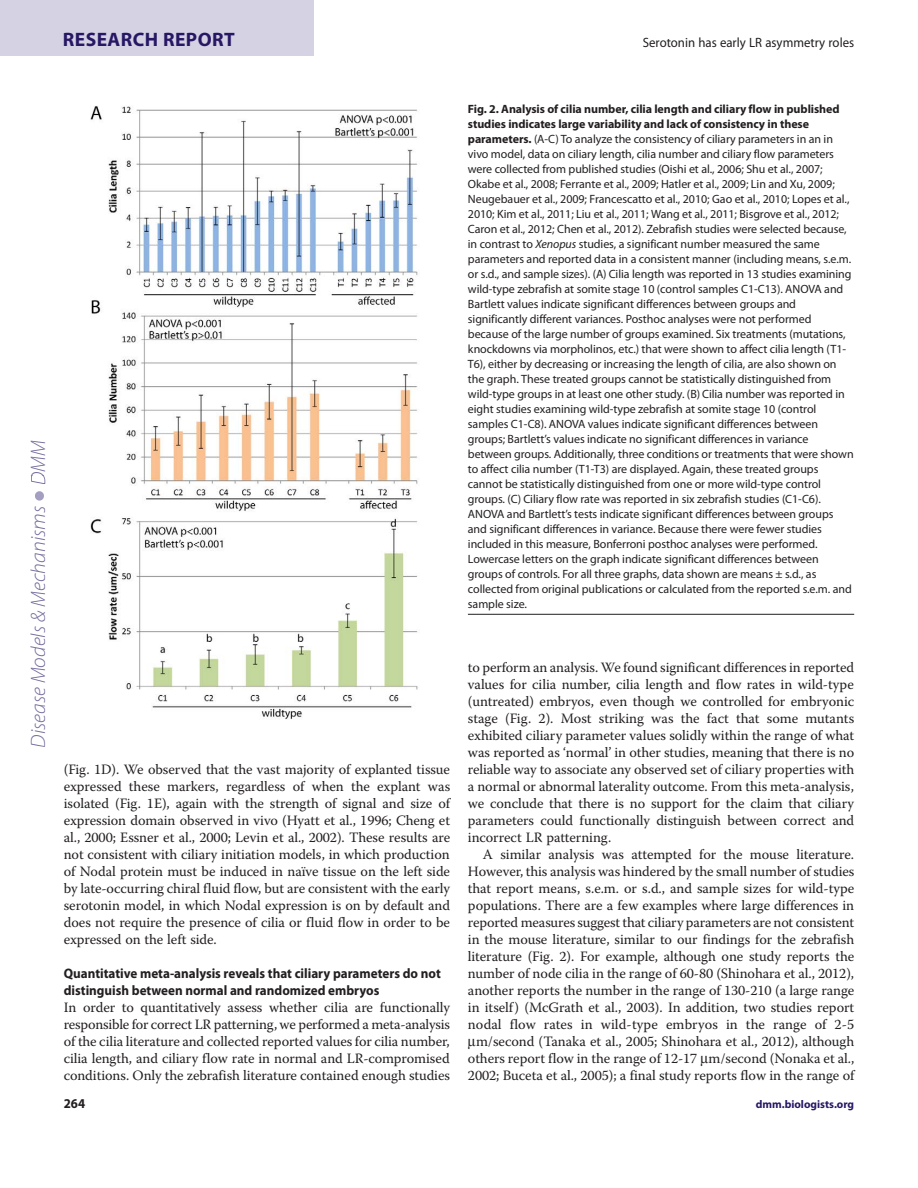
<style>
.page{position:relative;width:918px;height:1188px;background:#fff}
.page>*{position:absolute;margin:0;border:0;box-sizing:border-box;transform-origin:0 0}
.t1{font:italic 300 21px "Myriad Pro";color:#73699b}
.t2{font:700 19.5px "Myriad Pro";letter-spacing:.02em;color:#281864}
.t3{font:14.25px/17px "Warnock Pro";letter-spacing:-.005em;color:#231f20;text-align:justify}
.t4{font:700 13.8px/17px "Myriad Pro";color:#231f20;scale:.95 1}
.t5{font:13.5px "Myriad Pro";color:#231f20;scale:.95 1}
.t6{font:700 13.5px "Myriad";color:#231f20;scale:.95 1}
.t7{font:12px/15px "Myriad Pro";letter-spacing:-.005em;color:#231f20}
.t8{font:700 11.25px "Myriad Pro";color:#281864}
.s1{font-weight:700}
.s2{font-style:italic}
</style>
<div class="page">
<div style="left:0;top:0;width:313px;height:55px;background:#d5d2e4"></div>
<img style="left:90px;top:106px;width:328px;height:614px">
<hr style="left:468px;top:614px;width:386px;height:1px;background:#231f20">
<svg style="left:31px;top:476px;width:14px;height:8px"></svg>
<div style="left:35px;top:491px;width:9px;height:10px;background:#a49ec1;border-radius:4px"></div>
<h2 class="t2" style="left:63px;top:32px;width:173px">RESEARCH REPORT</h2>
<p class="t5" style="left:643px;top:37px;width:224px">Serotonin has early LR asymmetry roles</p>
<h1 class="t1" style="left:26px;top:748px;width:309px;rotate:-90deg">Disease Models &amp; Mechanisms DMM</h1>
<p class="t7" style="left:468px;top:103px;width:387px"><span class="s1">Fig. 2. Analysis of cilia number, cilia length and ciliary flow in published studies indicates large variability and lack of consistency in these parameters.</span> (A-C) To analyze the consistency of ciliary parameters in an in vivo model, data on ciliary length, cilia number and ciliary flow parameters were collected from published studies (Oishi et al., 2006; Shu et al., 2007; Okabe et al., 2008; Ferrante et al., 2009; Hatler et al., 2009; Lin and Xu, 2009; Neugebauer et al., 2009; Francescatto et al., 2010; Gao et al., 2010; Lopes et al., 2010; Kim et al., 2011; Liu et al., 2011; Wang et al., 2011; Bisgrove et al., 2012; Caron et al., 2012; Chen et al., 2012). Zebrafish studies were selected because, in contrast to <span class="s2">Xenopus</span> studies, a significant number measured the same parameters and reported data in a consistent manner (including means, s.e.m. or s.d., and sample sizes). (A) Cilia length was reported in 13 studies examining wild-type zebrafish at somite stage 10 (control samples C1-C13). ANOVA and Bartlett values indicate significant differences between groups and significantly different variances. Posthoc analyses were not performed because of the large number of groups examined. Six treatments (mutations, knockdowns via morpholinos, etc.) that were shown to affect cilia length (T1- T6), either by decreasing or increasing the length of cilia, are also shown on the graph. These treated groups cannot be statistically distinguished from wild-type groups in at least one other study. (B) Cilia number was reported in eight studies examining wild-type zebrafish at somite stage 10 (control samples C1-C8). ANOVA values indicate significant differences between groups; Bartlett’s values indicate no significant differences in variance between groups. Additionally, three conditions or treatments that were shown to affect cilia number (T1-T3) are displayed. Again, these treated groups cannot be statistically distinguished from one or more wild-type control groups. (C) Ciliary flow rate was reported in six zebrafish studies (C1-C6).<br>ANOVA and Bartlett’s tests indicate significant differences between groups and significant differences in variance. Because there were fewer studies included in this measure, Bonferroni posthoc analyses were performed.<br>Lowercase letters on the graph indicate significant differences between groups of controls. For all three graphs, data shown are means ± s.d., as collected from original publications or calculated from the reported s.e.m. and sample size.</p>
<p class="t3" style="left:64px;top:762px;width:388px">(Fig. 1D). We observed that the vast majority of explanted tissue expressed these markers, regardless of when the explant was isolated (Fig. 1E), again with the strength of signal and size of expression domain observed in vivo (Hyatt et al., 1996; Cheng et al., 2000; Essner et al., 2000; Levin et al., 2002). These results are not consistent with ciliary initiation models, in which production of Nodal protein must be induced in naïve tissue on the left side by late-occurring chiral fluid flow, but are consistent with the early serotonin model, in which Nodal expression is on by default and does not require the presence of cilia or fluid flow in order to be expressed on the left side.</p>
<p class="t4" style="left:64px;top:966px;width:398px">Quantitative meta-analysis reveals that ciliary parameters do not distinguish between normal and randomized embryos</p>
<p class="t3" style="left:64px;top:1000px;width:388px">In order to quantitatively assess whether cilia are functionally responsible for correct LR patterning, we performed a meta-analysis of the cilia literature and collected reported values for cilia number, cilia length, and ciliary flow rate in normal and LR-compromised conditions. Only the zebrafish literature contained enough studies</p>
<p class="t3" style="left:468px;top:660px;width:388px">to perform an analysis. We found significant differences in reported values for cilia number, cilia length and flow rates in wild-type (untreated) embryos, even though we controlled for embryonic stage (Fig. 2). Most striking was the fact that some mutants exhibited ciliary parameter values solidly within the range of what was reported as ‘normal’ in other studies, meaning that there is no reliable way to associate any observed set of ciliary properties with a normal or abnormal laterality outcome. From this meta-analysis, we conclude that there is no support for the claim that ciliary parameters could functionally distinguish between correct and incorrect LR patterning.</p>
<p class="t3" style="left:468px;top:847px;width:388px;text-align:right">A similar analysis was attempted for the mouse literature.<br>However, this analysis was hindered by the small number of studies that report means, s.e.m. or s.d., and sample sizes for wild-type populations. There are a few examples where large differences in reported measures suggest that ciliary parameters are not consistent in the mouse literature, similar to our findings for the zebrafish literature (Fig. 2). For example, although one study reports the number of node cilia in the range of 60-80 (Shinohara et al., 2012), another reports the number in the range of 130-210 (a large range in itself) (McGrath et al., 2003). In addition, two studies report nodal flow rates in wild-type embryos in the range of 2-5 m/second (Tanaka et al., 2005; Shinohara et al., 2012), although others report flow in the range of 12-17 m/second (Nonaka et al., 2002; Buceta et al., 2005); a final study reports flow in the range of</p>
<p class="t6" style="left:64px;top:1096px;width:24px">264</p>
<p class="t8" style="left:756px;top:1100px;width:100px">dmm.biologists.org</p>
</div>
